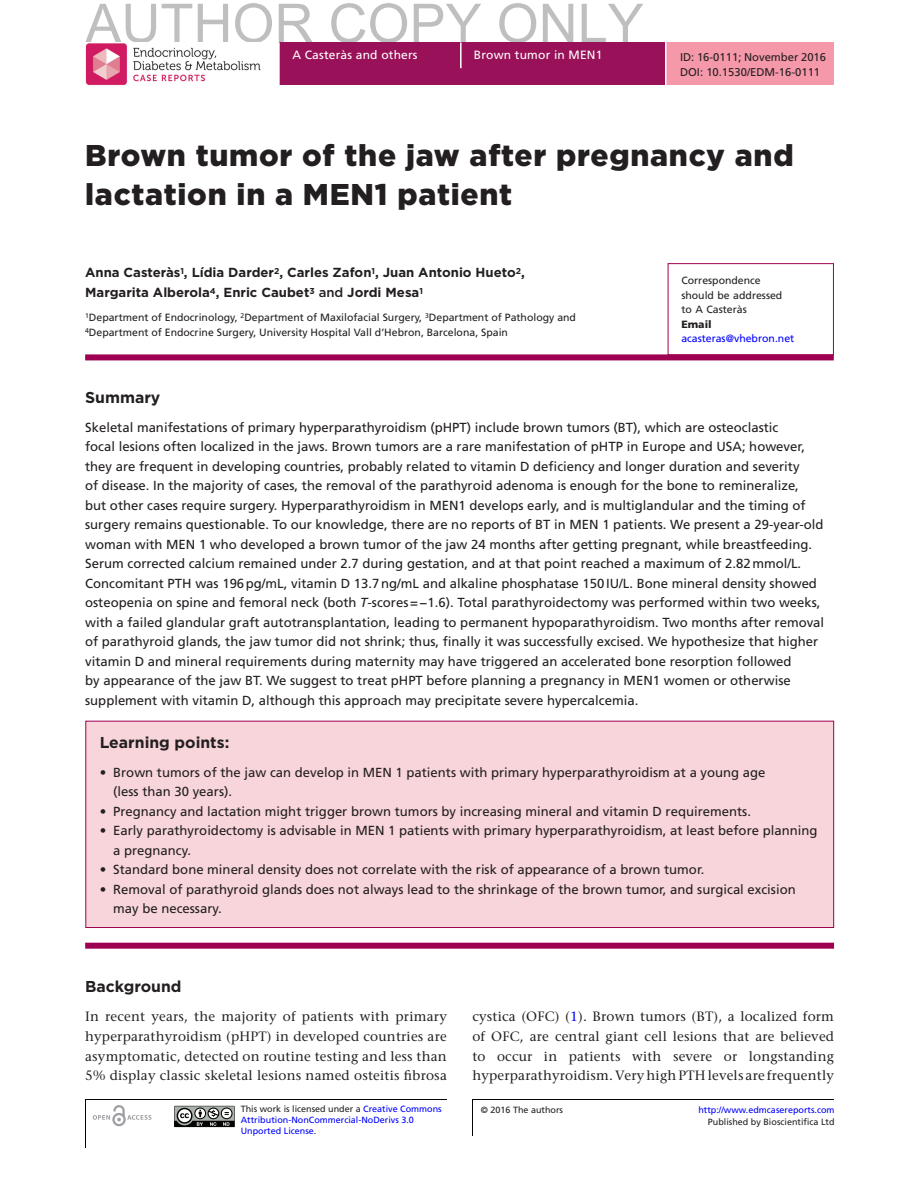
<style>
.page{position:relative;width:919px;height:1187px;background:#fff}
.page>*{position:absolute;margin:0;border:0;box-sizing:border-box;transform-origin:0 0}
.t1{font:54px "Arial";color:#bfbfbf}
.CT{font:900 30px/39px "Gotham";letter-spacing:.025em;color:#231f20}
.H1_Rule{font:700 15.75px "Gotham";color:#231f20}
.ABS_H{font:700 15.75px "Gotham";color:#231f20}
.TXT{font:500 13.5px/19.5px "Stone Serif Std";letter-spacing:.015em;color:#231f20;text-align:justify}
.ABS_TXT{font:13.2px/19.5px "Frutiger LT Std";color:#231f20}
.AU{font:700 13.2px/19.5px "Gotham";color:#231f20}
.Author_Name{font:12px "Frutiger LT Std";letter-spacing:.015em;color:#fff}
.Article_Title{font:12px "Frutiger LT Std";letter-spacing:.015em;color:#fff}
.t2{font:11.25px "Frutiger LT Std";color:#231f20}
.Address{font:10.5px/14.7px "Frutiger LT Std";color:#231f20}
.Corres{font:10.5px "Frutiger LT Std";color:#231f20}
.Corres-2{font:10.5px "Frutiger LT Std";color:#00f}
.Corres-3{font:900 10.5px "Frutiger LT Std";color:#231f20}
.t3{font:9px/10.8px "Frutiger LT Std";color:#00f}
.t4{font:9px "Frutiger LT Std";color:#231f20}
.s1{font-weight:500}
.s2{font-style:italic}
.s3{color:#00f}
.s4{color:#231f20}
</style>
<div class="page">
<div style="left:280px;top:43px;width:385px;height:42px;background:#991259"></div>
<div style="left:666px;top:43px;width:167px;height:42px;background:#f598a9"></div>
<svg style="left:460px;top:43px;width:1px;height:25px"></svg>
<img style="left:85px;top:43px;width:176px;height:42px">
<hr style="left:85px;top:1099px;width:1px;height:48px;background:#040503">
<hr style="left:472px;top:1099px;width:1px;height:36px;background:#050504">
<hr style="left:85px;top:1098px;width:361px;height:1px;background:#050504">
<hr style="left:472px;top:1099px;width:361px;height:1px;background:#050504">
<svg style="left:174px;top:1105px;width:61px;height:23px"></svg>
<svg style="left:93px;top:1105px;width:58px;height:21px"></svg>
<div style="left:85px;top:354px;width:748px;height:6px;background:#9e0151"></div>
<div style="left:667px;top:263px;width:166px;height:92px;border:1px solid #9e0151"></div>
<div style="left:86px;top:721px;width:747px;height:206px;background:#f7d5db"></div>
<div style="left:85px;top:942px;width:749px;height:6px;background:#9e0151"></div>
<h1 class="t1" style="left:85px;top:-12px;width:560px">AUTHOR COPY ONLY</h1>
<p class="Author_Name" style="left:292px;top:48px;width:127px">A Casteràs and others</p>
<p class="Article_Title" style="left:474px;top:48px;width:130px">Brown tumor in MEN1</p>
<p class="t2" style="left:680px;top:51px;width:147px">ID: 16-0111; November 2016</p>
<p class="t2" style="left:680px;top:65px;width:142px">DOI: 10.1530/EDM-16-0111</p>
<p class="CT" style="left:85px;top:135px;width:710px">Brown tumor of the jaw after pregnancy and lactation in a MEN1 patient</p>
<p class="AU" style="left:85px;top:263px;width:441px">Anna Casteràs<sup>1</sup>, Lídia Darder<sup>2</sup>, Carles Zafon<sup>1</sup>, Juan Antonio Hueto<sup>2</sup>,<br>Margarita Alberola<sup>4</sup>, Enric Caubet<sup>3</sup> <span class="s1">and</span> Jordi Mesa<sup>1</sup></p>
<p class="Address" style="left:85px;top:310px;width:492px"><sup>1</sup>Department of Endocrinology, <sup>2</sup>Department of Maxilofacial Surgery, <sup>3</sup>Department of Pathology and<br><sup>4</sup>Department of Endocrine Surgery, University Hospital Vall d’Hebron, Barcelona, Spain</p>
<p class="Corres" style="left:681px;top:274px;width:81px">Correspondence</p>
<p class="Corres" style="left:681px;top:289px;width:102px">should be addressed</p>
<p class="Corres" style="left:681px;top:303px;width:67px">to A Casteràs</p>
<p class="Corres-3" style="left:681px;top:318px;width:32px">Email</p>
<p class="Corres-2" style="left:681px;top:332px;width:114px">acasteras@vhebron.net</p>
<p class="ABS_H" style="left:85px;top:387px;width:77px">Summary</p>
<p class="ABS_TXT" style="left:85px;top:417px;width:740px">Skeletal manifestations of primary hyperparathyroidism (pHPT) include brown tumors (BT), which are osteoclastic<br>focal lesions often localized in the jaws. Brown tumors are a rare manifestation of pHTP in Europe and USA; however, they are frequent in developing countries, probably related to vitamin D deficiency and longer duration and severity<br>of disease. In the majority of cases, the removal of the parathyroid adenoma is enough for the bone to remineralize,<br>but other cases require surgery. Hyperparathyroidism in MEN1 develops early, and is multiglandular and the timing of surgery remains questionable. To our knowledge, there are no reports of BT in MEN 1 patients. We present a 29-year-old woman with MEN 1 who developed a brown tumor of the jaw 24 months after getting pregnant, while breastfeeding.<br>Serum corrected calcium remained under 2.7 during gestation, and at that point reached a maximum of 2.82mmol/L.<br>Concomitant PTH was 196pg/mL, vitamin D 13.7ng/mL and alkaline phosphatase 150IU/L. Bone mineral density showed osteopenia on spine and femoral neck (both <span class="s2">T</span>-scores=−1.6). Total parathyroidectomy was performed within two weeks, with a failed glandular graft autotransplantation, leading to permanent hypoparathyroidism. Two months after removal of parathyroid glands, the jaw tumor did not shrink; thus, finally it was successfully excised. We hypothesize that higher vitamin D and mineral requirements during maternity may have triggered an accelerated bone resorption followed<br>by appearance of the jaw BT. We suggest to treat pHPT before planning a pregnancy in MEN1 women or otherwise supplement with vitamin D, although this approach may precipitate severe hypercalcemia.</p>
<h1 class="H1_Rule" style="left:100px;top:731px;width:131px">Learning points:</h1>
<p class="ABS_TXT" style="left:113px;top:762px;width:654px;text-indent:-14px">• Brown tumors of the jaw can develop in MEN 1 patients with primary hyperparathyroidism at a young age (less than 30 years).</p>
<p class="ABS_TXT" style="left:100px;top:801px;width:652px">• Pregnancy and lactation might trigger brown tumors by increasing mineral and vitamin D requirements.</p>
<p class="ABS_TXT" style="left:113px;top:821px;width:705px;text-indent:-14px">• Early parathyroidectomy is advisable in MEN 1 patients with primary hyperparathyroidism, at least before planning a pregnancy.</p>
<p class="ABS_TXT" style="left:100px;top:860px;width:606px">• Standard bone mineral density does not correlate with the risk of appearance of a brown tumor.</p>
<p class="ABS_TXT" style="left:113px;top:879px;width:684px;text-indent:-14px">• Removal of parathyroid glands does not always lead to the shrinkage of the brown tumor, and surgical excision may be necessary.</p>
<p class="H1_Rule" style="left:85px;top:976px;width:98px">Background</p>
<p class="TXT" style="left:85px;top:1006px;width:363px">In recent years, the majority of patients with primary hyperparathyroidism (pHPT) in developed countries are asymptomatic, detected on routine testing and less than 5% display classic skeletal lesions named osteitis fibrosa</p>
<p class="TXT" style="left:472px;top:1006px;width:363px">cystica (OFC) (<span class="s3">1</span>). Brown tumors (BT), a localized form of OFC, are central giant cell lesions that are believed to occur in patients with severe or longstanding hyperparathyroidism. Very high PTH levels are frequently</p>
<p class="t3" style="left:241px;top:1103px;width:202px"><span class="s4">This work is licensed under a</span> Creative Commons<br>Attribution-NonCommercial-NoDerivs 3.0<br>Unported License<span class="s4">.</span></p>
<p class="t4" style="left:481px;top:1104px;width:84px">© 2016 The authors</p>
<p class="t3" style="left:698px;top:1104px;width:138px">http://www.edmcasereports.com</p>
<p class="t4" style="left:708px;top:1116px;width:128px">Published by Bioscientifica Ltd</p>
</div>
